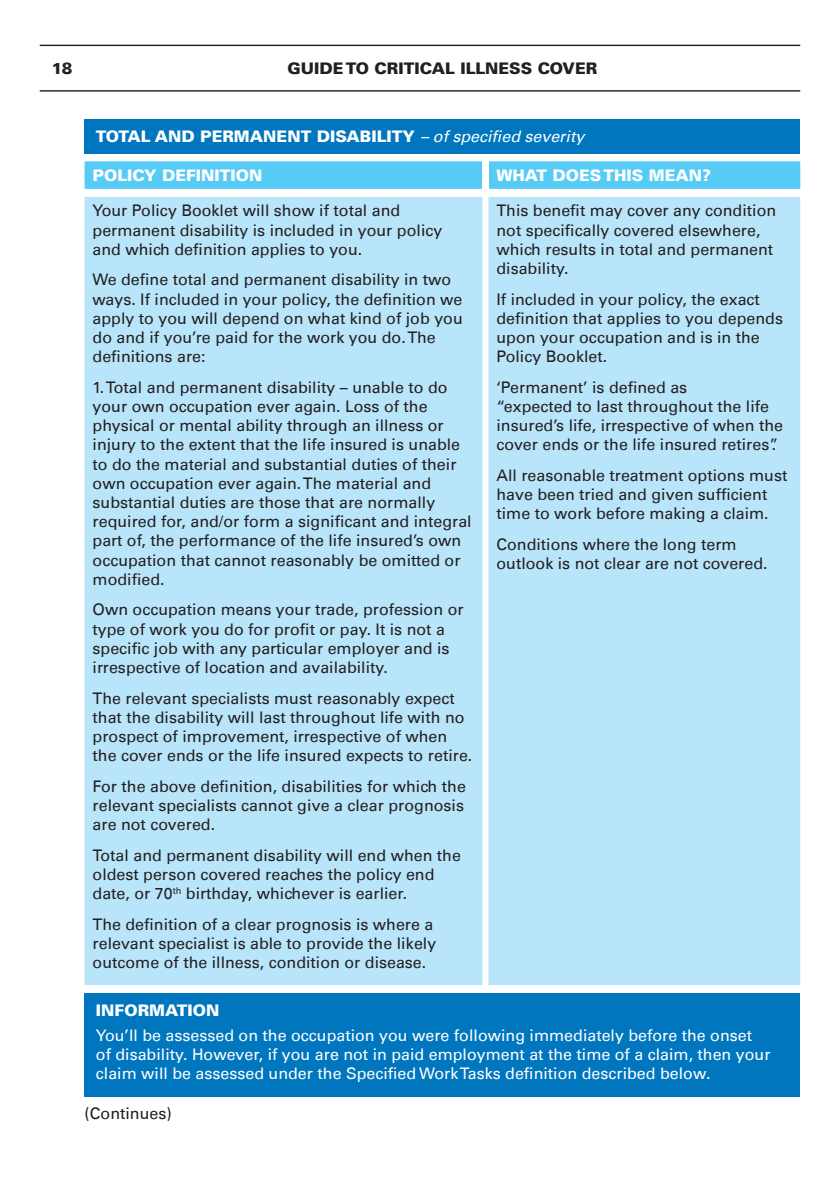
<style>
.page{position:relative;width:840px;height:1191px;background:#fff}
.page>*{position:absolute;margin:0;border:0;box-sizing:border-box;transform-origin:0 0}
.Body_Text{font:16px/19.2px "Univers LT";color:#231f20}
.Body_Text-2{font:16px/19.2px "Univers LT";color:#fff}
.Body_Text-3{font:900 16px "Univers LT";color:#fff}
.t1{font:900 16px "Univers LT";color:#231f20}
.s1{font-weight:400;font-style:italic}
</style>
<div class="page">
<hr style="left:40px;top:45px;width:759px;height:1px;background:#231f20">
<hr style="left:40px;top:90px;width:759px;height:2px;background:#231f20">
<div style="left:84px;top:119px;width:715px;height:34px;background:#0076bf"></div>
<svg style="left:84px;top:161px;width:715px;height:28px;background:#59cbf5"></svg>
<div style="left:482px;top:161px;width:6px;height:28px;background:#fff"></div>
<div style="left:84px;top:197px;width:715px;height:788px;background:#b9e5fa"></div>
<div style="left:84px;top:993px;width:715px;height:103px;background:#0076bf"></div>
<p class="t1" style="left:52px;top:58px;width:22px">18</p>
<p class="t1" style="left:287px;top:58px;width:311px">GUIDE TO CRITICAL ILLNESS COVER</p>
<p class="Body_Text-3" style="left:96px;top:126px;width:489px">TOTAL AND PERMANENT DISABILITY <span class="s1">– of specified severity</span></p>
<p class="Body_Text-3" style="left:92px;top:165px;width:171px">POLICY DEFINITION</p>
<p class="Body_Text-3" style="left:496px;top:165px;width:216px">WHAT DOES THIS MEAN?</p>
<p class="Body_Text" style="left:92px;top:201px;width:351px">Your Policy Booklet will show if total and permanent disability is included in your policy and which definition applies to you.</p>
<p class="Body_Text" style="left:92px;top:270px;width:371px">We define total and permanent disability in two ways. If included in your policy, the definition we apply to you will depend on what kind of job you do and if you’re paid for the work you do. The definitions are:</p>
<p class="Body_Text" style="left:92px;top:377px;width:380px">1. Total and permanent disability – unable to do your own occupation ever again. Loss of the physical or mental ability through an illness or injury to the extent that the life insured is unable to do the material and substantial duties of their own occupation ever again. The material and substantial duties are those that are normally required for, and/or form a significant and integral part of, the performance of the life insured’s own occupation that cannot reasonably be omitted or modified.</p>
<p class="Body_Text" style="left:92px;top:600px;width:372px">Own occupation means your trade, profession or type of work you do for profit or pay. It is not a specific job with any particular employer and is irrespective of location and availability.</p>
<p class="Body_Text" style="left:92px;top:688px;width:381px">The relevant specialists must reasonably expect that the disability will last throughout life with no prospect of improvement, irrespective of when the cover ends or the life insured expects to retire.</p>
<p class="Body_Text" style="left:92px;top:776px;width:374px;text-align:justify">For the above definition, disabilities for which the relevant specialists cannot give a clear prognosis are not covered.</p>
<p class="Body_Text" style="left:92px;top:845px;width:369px">Total and permanent disability will end when the oldest person covered reaches the policy end date, or 70<sup>th</sup> birthday, whichever is earlier.</p>
<p class="Body_Text" style="left:92px;top:914px;width:345px">The definition of a clear prognosis is where a relevant specialist is able to provide the likely outcome of the illness, condition or disease.</p>
<p class="Body_Text" style="left:496px;top:201px;width:281px">This benefit may cover any condition not specifically covered elsewhere, which results in total and permanent disability.</p>
<p class="Body_Text" style="left:496px;top:289px;width:288px">If included in your policy, the exact definition that applies to you depends upon your occupation and is in the<br>Policy Booklet.</p>
<p class="Body_Text" style="left:496px;top:377px;width:288px">‘Permanent’ is defined as<br>“expected to last throughout the life insured’s life, irrespective of when the cover ends or the life insured retires”.</p>
<p class="Body_Text" style="left:496px;top:466px;width:292px">All reasonable treatment options must have been tried and given sufficient time to work before making a claim.</p>
<p class="Body_Text" style="left:496px;top:535px;width:272px">Conditions where the long term outlook is not clear are not covered.</p>
<p class="Body_Text-3" style="left:96px;top:1000px;width:125px">INFORMATION</p>
<p class="Body_Text-2" style="left:96px;top:1025px;width:675px">You’ll be assessed on the occupation you were following immediately before the onset of disability. However, if you are not in paid employment at the time of a claim, then your claim will be assessed under the Specified Work Tasks definition described below.</p>
<p class="Body_Text" style="left:84px;top:1103px;width:89px">(Continues)</p>
</div>
